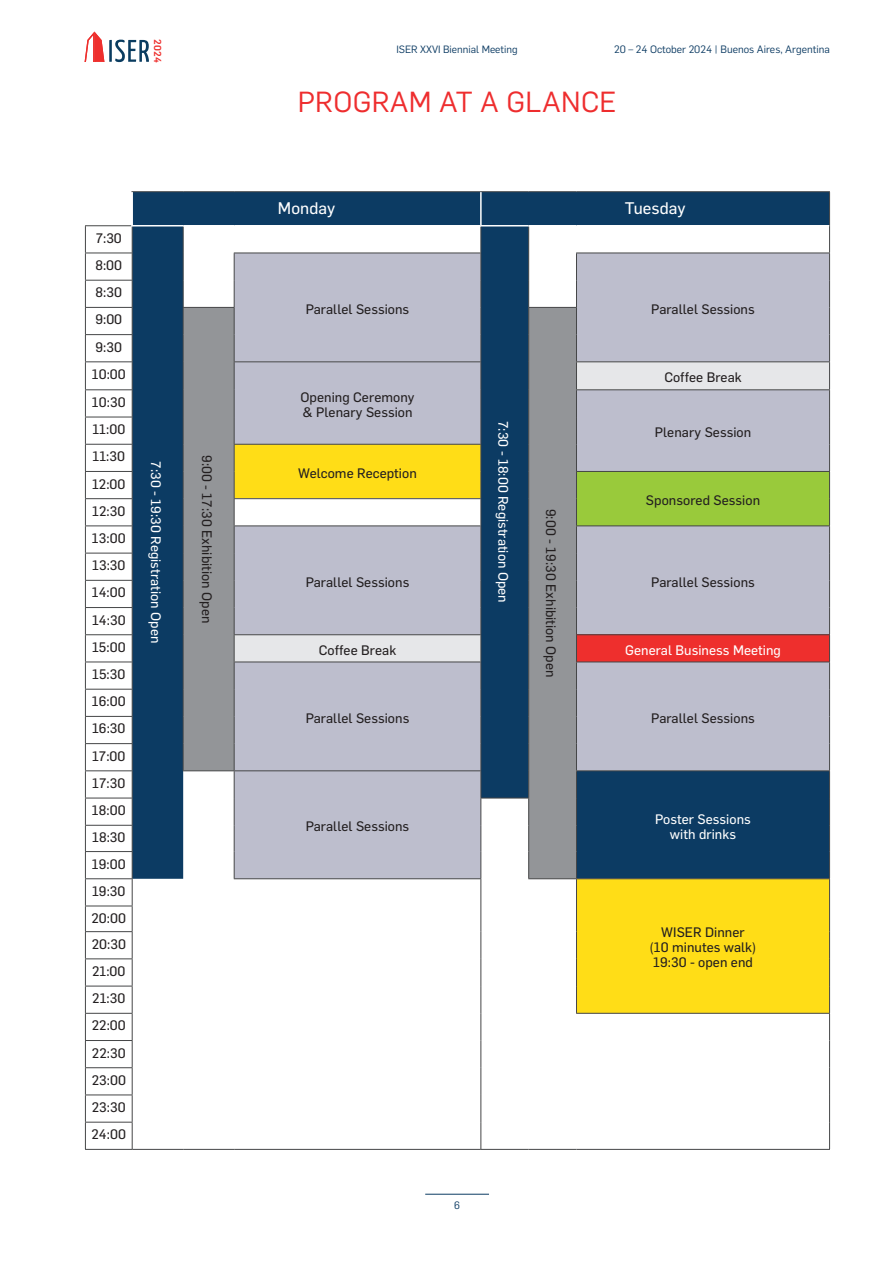
<style>
.page{position:relative;width:893px;height:1263px;background:#fff}
.page>*{position:absolute;margin:0;border:0;box-sizing:border-box;transform-origin:0 0}
.t1{font:28.5px "Flama";letter-spacing:.01em;color:#ee2d2e}
.t2{font:16.5px "Flama Basic";letter-spacing:.005em;color:#fff}
.t3{font:13.5px/27.2px "Flama Basic";letter-spacing:.005em;color:#231f20}
.t4{font:13.5px/15px "Flama Basic";letter-spacing:.005em;color:#fff;text-align:center}
.t5{font:10.5px "Flama";color:#0c3b63}
.t6{font:10.35px "Flama";color:#0c3b63}
.t7{font:500 9.9px "Flama";color:#ee2f2d}
</style>
<div class="page">
<hr style="left:425px;top:1194px;width:64px;height:1px;background:#0c3b63">
<svg style="left:84px;top:31px;width:65px;height:31px"></svg>
<svg style="left:133px;top:192px;width:696px;height:687px;fill:#0c3b63"></svg>
<svg style="left:235px;top:253px;width:594px;height:108px;background:#b6bac9"></svg>
<svg style="left:183px;top:307px;width:393px;height:572px;background:#a3a7af"></svg>
<svg style="left:235px;top:362px;width:594px;height:82px;background:#b0b5c3"></svg>
<svg style="left:234px;top:444px;width:595px;height:569px;fill:#bdbecd"></svg>
<div style="left:576px;top:471px;width:254px;height:55px;background:#99ca3b"></div>
<div style="left:234px;top:499px;width:247px;height:27px;background:#fff"></div>
<div style="left:576px;top:635px;width:254px;height:27px;background:#ee2f2d"></div>
<hr style="left:131px;top:191px;width:52px;height:1px;background:#454647">
<hr style="left:183px;top:191px;width:51px;height:1px;background:#454647">
<hr style="left:234px;top:191px;width:247px;height:1px;background:#454647">
<hr style="left:481px;top:191px;width:48px;height:1px;background:#454647">
<hr style="left:529px;top:191px;width:47px;height:1px;background:#454647">
<hr style="left:576px;top:191px;width:254px;height:1px;background:#454647">
<hr style="left:829px;top:192px;width:1px;height:34px;background:#454647">
<hr style="left:85px;top:225px;width:46px;height:1px;background:#454647">
<hr style="left:85px;top:253px;width:48px;height:1px;background:#454647">
<hr style="left:234px;top:253px;width:247px;height:1px;background:#454647">
<hr style="left:576px;top:253px;width:254px;height:1px;background:#454647">
<hr style="left:85px;top:280px;width:48px;height:1px;background:#454647">
<hr style="left:85px;top:307px;width:48px;height:1px;background:#454647">
<hr style="left:528px;top:307px;width:49px;height:1px;background:#454647">
<hr style="left:85px;top:334px;width:48px;height:1px;background:#454647">
<hr style="left:85px;top:361px;width:48px;height:1px;background:#454647">
<hr style="left:234px;top:361px;width:247px;height:1px;background:#454647">
<hr style="left:576px;top:361px;width:254px;height:1px;background:#454647">
<hr style="left:85px;top:389px;width:48px;height:1px;background:#454647">
<hr style="left:576px;top:389px;width:254px;height:1px;background:#454647">
<hr style="left:85px;top:417px;width:48px;height:1px;background:#454647">
<hr style="left:85px;top:444px;width:48px;height:1px;background:#454647">
<hr style="left:85px;top:471px;width:48px;height:1px;background:#454647">
<hr style="left:576px;top:471px;width:254px;height:1px;background:#454647">
<hr style="left:85px;top:498px;width:48px;height:1px;background:#454647">
<hr style="left:85px;top:525px;width:48px;height:1px;background:#454647">
<hr style="left:234px;top:525px;width:247px;height:1px;background:#454647">
<hr style="left:576px;top:525px;width:254px;height:1px;background:#454647">
<hr style="left:85px;top:553px;width:48px;height:1px;background:#454647">
<hr style="left:85px;top:580px;width:48px;height:1px;background:#454647">
<hr style="left:85px;top:607px;width:48px;height:1px;background:#454647">
<hr style="left:85px;top:634px;width:48px;height:1px;background:#454647">
<hr style="left:234px;top:634px;width:247px;height:1px;background:#454647">
<hr style="left:576px;top:634px;width:254px;height:1px;background:#454647">
<hr style="left:85px;top:662px;width:48px;height:1px;background:#454647">
<hr style="left:234px;top:662px;width:247px;height:1px;background:#454647">
<hr style="left:234px;top:770px;width:247px;height:1px;background:#454647">
<hr style="left:576px;top:662px;width:254px;height:1px;background:#454647">
<hr style="left:85px;top:689px;width:48px;height:1px;background:#454647">
<hr style="left:85px;top:716px;width:48px;height:1px;background:#454647">
<hr style="left:85px;top:743px;width:48px;height:1px;background:#454647">
<hr style="left:85px;top:770px;width:48px;height:1px;background:#454647">
<hr style="left:234px;top:878px;width:247px;height:1px;background:#454647">
<hr style="left:576px;top:770px;width:254px;height:1px;background:#454647">
<hr style="left:85px;top:798px;width:48px;height:1px;background:#454647">
<hr style="left:480px;top:798px;width:49px;height:1px;background:#454647">
<hr style="left:85px;top:825px;width:48px;height:1px;background:#454647">
<hr style="left:85px;top:851px;width:48px;height:1px;background:#454647">
<svg style="left:528px;top:226px;width:1px;height:652px"></svg>
<hr style="left:85px;top:878px;width:48px;height:1px;background:#454647">
<hr style="left:528px;top:878px;width:48px;height:1px;background:#454647">
<hr style="left:576px;top:878px;width:254px;height:1px;background:#454647">
<hr style="left:85px;top:906px;width:48px;height:1px;background:#454647">
<hr style="left:85px;top:931px;width:48px;height:1px;background:#454647">
<hr style="left:85px;top:958px;width:48px;height:1px;background:#454647">
<hr style="left:85px;top:986px;width:48px;height:1px;background:#454647">
<svg style="left:576px;top:253px;width:1px;height:760px"></svg>
<hr style="left:85px;top:1013px;width:48px;height:1px;background:#454647">
<hr style="left:576px;top:1013px;width:254px;height:1px;background:#454647">
<hr style="left:85px;top:1040px;width:48px;height:1px;background:#454647">
<hr style="left:85px;top:1067px;width:48px;height:1px;background:#454647">
<hr style="left:85px;top:1094px;width:48px;height:1px;background:#454647">
<hr style="left:85px;top:1122px;width:48px;height:1px;background:#454647">
<svg style="left:85px;top:226px;width:1px;height:923px"></svg>
<svg style="left:132px;top:226px;width:1px;height:923px"></svg>
<svg style="left:829px;top:226px;width:1px;height:923px"></svg>
<hr style="left:85px;top:1149px;width:47px;height:1px;background:#454647">
<hr style="left:132px;top:1149px;width:51px;height:1px;background:#454647">
<hr style="left:183px;top:1149px;width:51px;height:1px;background:#454647">
<hr style="left:234px;top:1149px;width:247px;height:1px;background:#454647">
<hr style="left:481px;top:1149px;width:48px;height:1px;background:#454647">
<hr style="left:529px;top:1149px;width:47px;height:1px;background:#454647">
<hr style="left:576px;top:1149px;width:254px;height:1px;background:#454647">
<hr style="left:480px;top:192px;width:2px;height:33px;background:#fff">
<hr style="left:131px;top:225px;width:52px;height:1px;background:#fff">
<hr style="left:183px;top:225px;width:51px;height:1px;background:#fff">
<hr style="left:234px;top:225px;width:247px;height:1px;background:#fff">
<hr style="left:481px;top:225px;width:48px;height:1px;background:#fff">
<hr style="left:529px;top:225px;width:47px;height:1px;background:#fff">
<hr style="left:576px;top:225px;width:253px;height:1px;background:#fff">
<hr style="left:234px;top:444px;width:247px;height:1px;background:#454647">
<svg style="left:480px;top:226px;width:1px;height:923px"></svg>
<hr style="left:234px;top:498px;width:247px;height:1px;background:#454647">
<hr style="left:183px;top:307px;width:52px;height:1px;background:#454647">
<svg style="left:183px;top:226px;width:1px;height:544px"></svg>
<svg style="left:234px;top:253px;width:1px;height:625px"></svg>
<hr style="left:183px;top:770px;width:51px;height:1px;background:#454647">
<p class="t7" style="left:165px;top:39px;width:25px;rotate:90deg">2024</p>
<p class="t3" style="left:96px;top:224px;width:28px">7:30</p>
<p class="t3" style="left:95px;top:251px;width:28px">8:00</p>
<p class="t3" style="left:95px;top:278px;width:28px">8:30<br>9:00</p>
<p class="t3" style="left:92px;top:332px;width:36px">9:30<br>10:00</p>
<p class="t3" style="left:92px;top:388px;width:35px">10:30</p>
<p class="t3" style="left:92px;top:415px;width:34px">11:00<br>11:30</p>
<p class="t3" style="left:92px;top:469px;width:35px">12:00</p>
<p class="t3" style="left:92px;top:496px;width:35px">12:30<br>13:00</p>
<p class="t3" style="left:92px;top:551px;width:35px;text-align:justify">13:30<br>14:00<br>14:30<br>15:00</p>
<p class="t3" style="left:92px;top:660px;width:35px">15:30</p>
<p class="t3" style="left:92px;top:687px;width:35px;text-align:justify">16:00<br>16:30<br>17:00<br>17:30</p>
<p class="t3" style="left:92px;top:796px;width:35px;text-align:justify">18:00<br>18:30<br>19:00<br>19:30</p>
<p class="t3" style="left:92px;top:904px;width:36px;line-height:25.7px">20:00<br>20:30</p>
<p class="t3" style="left:92px;top:957px;width:36px;text-align:justify">21:00<br>21:30<br>22:00<br>22:30<br>23:00<br>23:30<br>24:00</p>
<p class="t4" style="left:164px;top:461px;width:183px;rotate:90deg">7:30 - 19:30 Registration Open</p>
<p class="t3" style="left:221px;top:455px;width:170px;rotate:90deg">9:00 - 17:30 Exhibition Open</p>
<p class="t6" style="left:396px;top:42px;width:123px">ISER XXVI Biennial Meeting</p>
<p class="t5" style="left:614px;top:42px;width:217px">20 – 24 October 2024 | Buenos Aires, Argentina</p>
<h1 class="t1" style="left:298px;top:82px;width:320px">PROGRAM AT A GLANCE</h1>
<p class="t2" style="left:278px;top:197px;width:59px">Monday</p>
<p class="t2" style="left:625px;top:197px;width:62px">Tuesday</p>
<p class="t3" style="left:306px;top:295px;width:105px">Parallel Sessions</p>
<p class="t3" style="left:651px;top:295px;width:105px">Parallel Sessions</p>
<p class="t3" style="left:300px;top:389px;width:116px;line-height:15px">Opening Ceremony &amp; Plenary Session</p>
<p class="t3" style="left:664px;top:363px;width:79px">Coffee Break</p>
<p class="t4" style="left:511px;top:421px;width:183px;rotate:90deg">7:30 - 18:00 Registration Open</p>
<p class="t3" style="left:655px;top:418px;width:98px">Plenary Session</p>
<p class="t3" style="left:298px;top:459px;width:120px">Welcome Reception</p>
<p class="t3" style="left:646px;top:486px;width:116px">Sponsored Session</p>
<p class="t3" style="left:565px;top:509px;width:170px;rotate:90deg">9:00 - 19:30 Exhibition Open</p>
<p class="t3" style="left:306px;top:567px;width:105px">Parallel Sessions</p>
<p class="t3" style="left:651px;top:567px;width:105px">Parallel Sessions</p>
<p class="t3" style="left:319px;top:635px;width:79px">Coffee Break</p>
<p class="t4" style="left:625px;top:642px;width:157px">General Business Meeting</p>
<p class="t3" style="left:306px;top:704px;width:105px">Parallel Sessions</p>
<p class="t3" style="left:651px;top:704px;width:105px">Parallel Sessions</p>
<p class="t3" style="left:306px;top:812px;width:105px">Parallel Sessions</p>
<p class="t4" style="left:655px;top:810px;width:97px">Poster Sessions with drinks</p>
<p class="t5" style="left:454px;top:1198px;width:7px">6</p>
<p class="t3" style="left:650px;top:924px;width:108px;line-height:15px;text-align:center">WISER Dinner<br>(10 minutes walk)<br>19:30 - open end</p>
</div>
